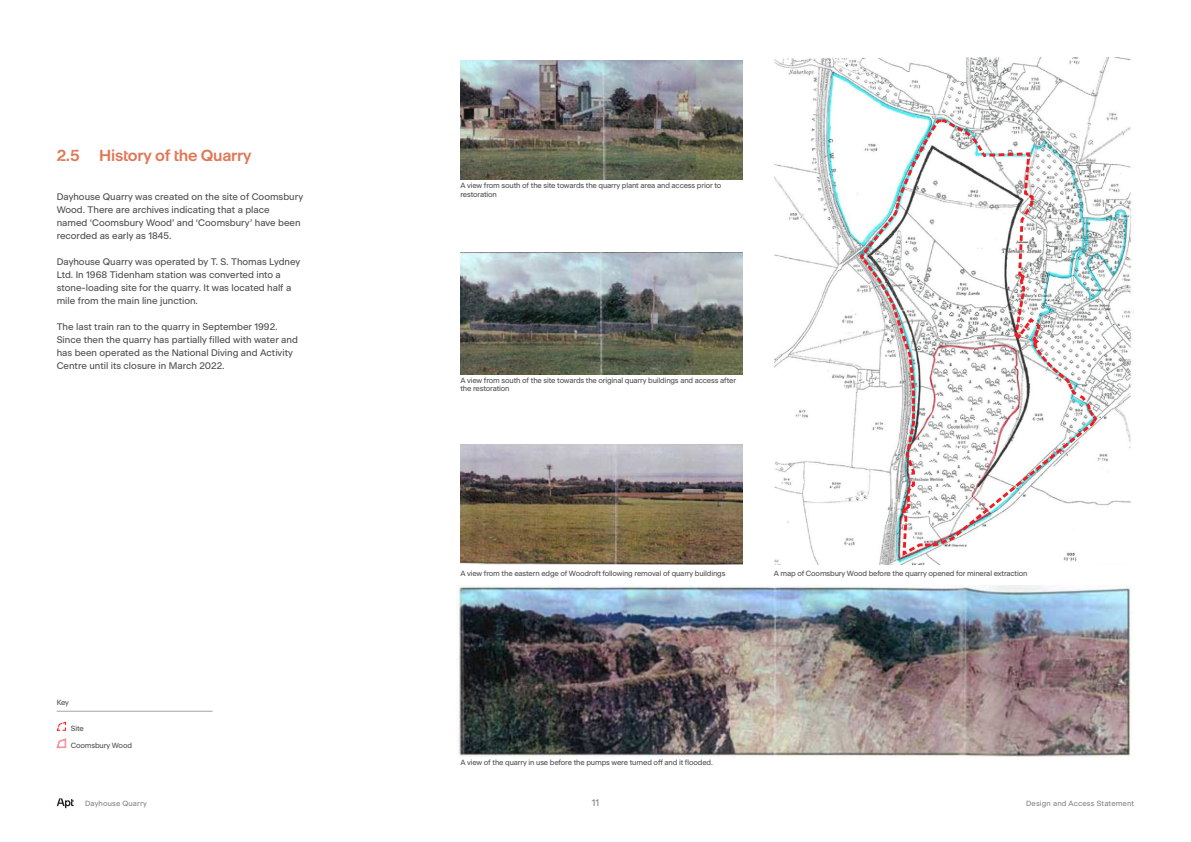
<style>
.page{position:relative;width:1191px;height:842px;background:#fff}
.page>*{position:absolute;margin:0;border:0;box-sizing:border-box;transform-origin:0 0}
.t1{font:600 16px "Apt Sans Headline";letter-spacing:-.02em;color:#e07757}
._4__Body_text{font:9.5px/13px "Apt Sans";color:#4b4c4d}
.t2{font:9.5px "Apt Sans";color:#808285}
._9__Captions{font:7.5px/8.5px "Apt Sans";letter-spacing:-.02em;color:#4b4c4d}
.t3{font:7.5px "Apt Sans";letter-spacing:.015em;color:#808285}
._4_1_Key{font:7.5px "Apt Sans";color:#4b4c4d}
</style>
<div class="page">
<svg style="left:57px;top:798px;width:17px;height:10px"></svg>
<hr style="left:57px;top:711px;width:156px;height:1px;background:#a3a4a8">
<svg style="left:56px;top:721px;width:10px;height:10px"></svg>
<svg style="left:56px;top:738px;width:10px;height:10px"></svg>
<img style="left:774px;top:57px;width:359px;height:507px">
<img style="left:460px;top:445px;width:283px;height:119px">
<img style="left:460px;top:252px;width:283px;height:123px">
<img style="left:460px;top:60px;width:283px;height:120px">
<img style="left:457px;top:586px;width:675px;height:171px">
<svg style="left:857px;top:87px;width:241px;height:471px"></svg>
<p class="t1" style="left:57px;top:143px;width:196px">2.5 History of the Quarry</p>
<p class="_4__Body_text" style="left:57px;top:189px;width:248px">Dayhouse Quarry was created on the site of Coomsbury Wood. There are archives indicating that a place<br>named ‘Coomsbury Wood’ and ‘Coomsbury’ have been recorded as early as 1845.</p>
<p class="_4__Body_text" style="left:57px;top:254px;width:245px">Dayhouse Quarry was operated by T. S. Thomas Lydney Ltd. In 1968 Tidenham station was converted into a stone-loading site for the quarry. It was located half a mile from the main line junction.</p>
<p class="_4__Body_text" style="left:57px;top:319px;width:243px">The last train ran to the quarry in September 1992.<br>Since then the quarry has partially filled with water and has been operated as the National Diving and Activity Centre until its closure in March 2022.</p>
<p class="_4_1_Key" style="left:57px;top:697px;width:14px">Key</p>
<p class="_9__Captions" style="left:71px;top:723px;width:14px">Site</p>
<p class="_9__Captions" style="left:71px;top:740px;width:63px">Coomsbury Wood</p>
<p class="_9__Captions" style="left:460px;top:181px;width:262px">A view from south of the site towards the quarry plant area and access prior to restoration</p>
<p class="_9__Captions" style="left:460px;top:375px;width:277px">A view from south of the site towards the original quarry buildings and access after the restoration</p>
<p class="_9__Captions" style="left:460px;top:568px;width:266px">A view from the eastern edge of Woodroft following removal of quarry buildings</p>
<p class="_9__Captions" style="left:773px;top:568px;width:255px">A map of Coomsbury Wood before the quarry opened for mineral extraction</p>
<p class="_9__Captions" style="left:460px;top:757px;width:254px">A view of the quarry in use before the pumps were turned off and it flooded.</p>
<p class="t3" style="left:85px;top:798px;width:63px">Dayhouse Quarry</p>
<p class="t2" style="left:592px;top:795px;width:9px">11</p>
<p class="t3" style="left:1026px;top:798px;width:110px">Design and Access Statement</p>
</div>
